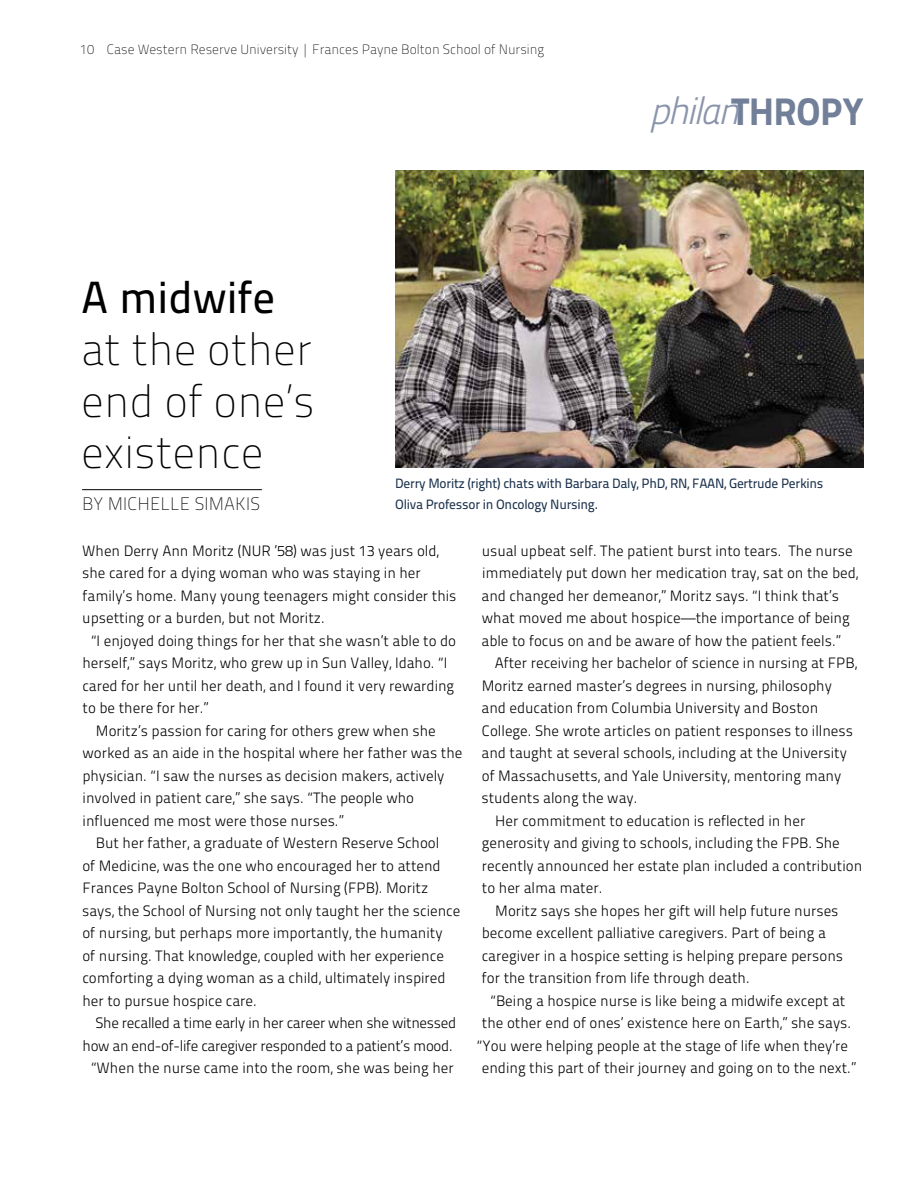
<style>
.page{position:relative;width:918px;height:1188px;background:#fff}
.page>*{position:absolute;margin:0;border:0;box-sizing:border-box;transform-origin:0 0}
.t1{font:45px/51.8px "Titillium Maps 26 L 1 wt";color:#000;text-align:justify}
.t2{font:45px "Titillium Maps 26 L 500 wt";color:#000}
.t3{font:38.25px "Titillitalic 250 wt";letter-spacing:-.06em;color:#8a94ab}
.t4{font:18px "Titillium Maps 26 L 1 wt";letter-spacing:.01em;color:#000}
.t5{font:15px/22.5px "Titillium Maps 26 L 250 wt";color:#000}
.t6{font:15px "Titillium Maps 26 L 250 wt";letter-spacing:-.02em;color:#000}
.t7{font:13.5px/21px "Titillium Maps 26 L 500 wt";letter-spacing:-.02em;color:#1c324d}
.t8{font:13.5px "Titillium Maps 26 L 1 wt";color:#000}
.s1{font-family:"Titillium Maps 26 L 999 wt";font-size:38.4px;color:#727f98}
</style>
<div class="page">
<hr style="left:82px;top:489px;width:180px;height:1px;background:#000">
<img style="left:395px;top:171px;width:469px;height:297px">
<p class="t8" style="left:80px;top:39px;width:466px">10 Case Western Reserve University | Frances Payne Bolton School of Nursing</p>
<h2 class="t3" style="left:649px;top:83px;width:217px">philan<span class="s1">THROPY</span></h2>
<h1 class="t2" style="left:81px;top:264px;width:196px">A midwife</h1>
<h1 class="t1" style="left:81px;top:321px;width:236px">at the other end of one’s existence</h1>
<p class="t4" style="left:82px;top:491px;width:179px">BY MICHELLE SIMAKIS</p>
<p class="t7" style="left:395px;top:472px;width:430px">Derry Moritz (right) chats with Barbara Daly, PhD, RN, FAAN, Gertrude Perkins<br>Oliva Professor in Oncology Nursing.</p>
<p class="t5" style="left:82px;top:538px;width:358px">When Derry Ann Moritz (NUR ’58) was just 13 years old,</p>
<p class="t5" style="left:82px;top:561px;width:340px">she cared for a dying woman who was staying in her</p>
<p class="t5" style="left:83px;top:583px;width:375px">family’s home. Many young teenagers might consider this</p>
<p class="t5" style="left:82px;top:606px;width:244px">upsetting or a burden, but not Moritz.</p>
<p class="t5" style="left:91px;top:628px;width:367px">“I enjoyed doing things for her that she wasn’t able to do</p>
<p class="t5" style="left:83px;top:651px;width:366px">herself,” says Moritz, who grew up in Sun Valley, Idaho. “I</p>
<p class="t5" style="left:82px;top:673px;width:373px">cared for her until her death, and I found it very rewarding</p>
<p class="t5" style="left:83px;top:696px;width:128px">to be there for her.”</p>
<p class="t5" style="left:96px;top:718px;width:341px">Moritz’s passion for caring for others grew when she</p>
<p class="t5" style="left:83px;top:741px;width:381px">worked as an aide in the hospital where her father was the</p>
<p class="t5" style="left:82px;top:763px;width:364px">physician. “I saw the nurses as decision makers, actively</p>
<p class="t5" style="left:83px;top:786px;width:333px">involved in patient care,” she says. “The people who</p>
<p class="t5" style="left:83px;top:808px;width:263px">influenced me most were those nurses.”</p>
<p class="t5" style="left:96px;top:831px;width:345px">But her father, a graduate of Western Reserve School</p>
<p class="t5" style="left:82px;top:853px;width:360px">of Medicine, was the one who encouraged her to attend</p>
<p class="t5" style="left:82px;top:876px;width:347px">Frances Payne Bolton School of Nursing (FPB). Moritz</p>
<p class="t5" style="left:82px;top:898px;width:380px">says, the School of Nursing not only taught her the science</p>
<p class="t5" style="left:82px;top:921px;width:362px">of nursing, but perhaps more importantly, the humanity</p>
<p class="t5" style="left:82px;top:943px;width:363px">of nursing. That knowledge, coupled with her experience</p>
<p class="t5" style="left:82px;top:966px;width:365px">comforting a dying woman as a child, ultimately inspired</p>
<p class="t5" style="left:83px;top:988px;width:176px">her to pursue hospice care.</p>
<p class="t6" style="left:96px;top:1012px;width:362px">She recalled a time early in her career when she witnessed</p>
<p class="t6" style="left:83px;top:1034px;width:372px">how an end-of-life caregiver responded to a patient’s mood.</p>
<p class="t5" style="left:91px;top:1056px;width:364px">“When the nurse came into the room, she was being her</p>
<p class="t5" style="left:482px;top:538px;width:378px">usual upbeat self. The patient burst into tears. The nurse immediately put down her medication tray, sat on the bed, and changed her demeanor,” Moritz says. “I think that’s what moved me about hospice—the importance of being able to focus on and be aware of how the patient feels.”</p>
<p class="t5" style="left:495px;top:651px;width:364px">After receiving her bachelor of science in nursing at FPB,</p>
<p class="t5" style="left:482px;top:673px;width:352px">Moritz earned master’s degrees in nursing, philosophy</p>
<p class="t5" style="left:482px;top:696px;width:338px">and education from Columbia University and Boston</p>
<p class="t5" style="left:482px;top:718px;width:373px">College. She wrote articles on patient responses to illness</p>
<p class="t5" style="left:482px;top:741px;width:367px">and taught at several schools, including at the University</p>
<p class="t5" style="left:482px;top:763px;width:361px">of Massachusetts, and Yale University, mentoring many</p>
<p class="t5" style="left:482px;top:786px;width:157px">students along the way.</p>
<p class="t5" style="left:495px;top:808px;width:312px">Her commitment to education is reflected in her</p>
<p class="t5" style="left:482px;top:831px;width:359px">generosity and giving to schools, including the FPB. She</p>
<p class="t5" style="left:482px;top:853px;width:382px">recently announced her estate plan included a contribution</p>
<p class="t5" style="left:482px;top:876px;width:122px">to her alma mater.</p>
<p class="t5" style="left:495px;top:898px;width:345px">Moritz says she hopes her gift will help future nurses</p>
<p class="t5" style="left:482px;top:921px;width:346px">become excellent palliative caregivers. Part of being a</p>
<p class="t5" style="left:482px;top:943px;width:363px">caregiver in a hospice setting is helping prepare persons</p>
<p class="t5" style="left:482px;top:966px;width:269px">for the transition from life through death.</p>
<p class="t5" style="left:490px;top:988px;width:356px">“Being a hospice nurse is like being a midwife except at</p>
<p class="t5" style="left:482px;top:1011px;width:371px">the other end of ones’ existence here on Earth,” she says.</p>
<p class="t5" style="left:477px;top:1033px;width:373px">“You were helping people at the stage of life when they’re</p>
<p class="t5" style="left:482px;top:1056px;width:376px">ending this part of their journey and going on to the next.”</p>
</div>
